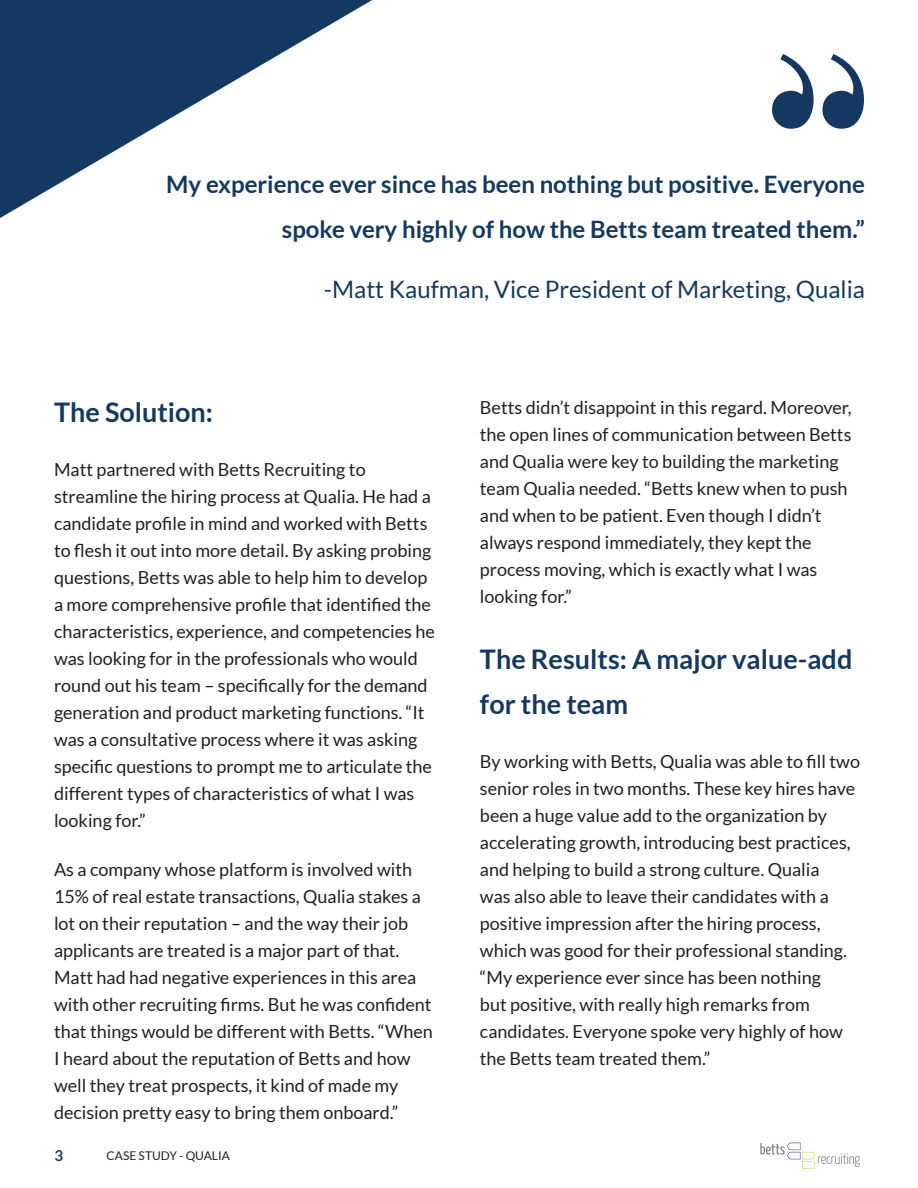
<style>
.page{position:relative;width:918px;height:1188px;background:#fff}
.page>*{position:absolute;margin:0;border:0;box-sizing:border-box;transform-origin:0 0}
.t1{font:700 27px/45px "Lato";color:#133963}
.t2{font:700 24px/45px "Lato";color:#133963;text-align:right}
.t3{font:24px "Lato";color:#133963}
.t4{font:18px/27px "Lato";color:#231f20}
.t5{font:700 15px "Lato";color:#133963}
.t6{font:12px "Lato";color:#231f20}
</style>
<div class="page">
<svg style="left:0;top:0;width:372px;height:218px;fill:#133963"></svg>
<svg style="left:772px;top:54px;width:92px;height:75px"></svg>
<svg style="left:760px;top:1143px;width:100px;height:25px"></svg>
<p class="t2" style="left:166px;top:161px;width:700px">My experience ever since has been nothing but positive. Everyone spoke very highly of how the Betts team treated them.”</p>
<p class="t3" style="left:324px;top:276px;width:543px">-Matt Kaufman, Vice President of Marketing, Qualia</p>
<p class="t1" style="left:54px;top:389px;width:161px">The Solution:</p>
<p class="t4" style="left:54px;top:456px;width:382px">Matt partnered with Betts Recruiting to streamline the hiring process at Qualia. He had a candidate profile in mind and worked with Betts to flesh it out into more detail. By asking probing questions, Betts was able to help him to develop a more comprehensive profile that identified the characteristics, experience, and competencies he was looking for in the professionals who would round out his team – specifically for the demand generation and product marketing functions. “It was a consultative process where it was asking specific questions to prompt me to articulate the different types of characteristics of what I was looking for.”</p>
<p class="t4" style="left:54px;top:856px;width:380px">As a company whose platform is involved with 15% of real estate transactions, Qualia stakes a lot on their reputation – and the way their job applicants are treated is a major part of that.<br>Matt had had negative experiences in this area with other recruiting firms. But he was confident that things would be different with Betts. “When I heard about the reputation of Betts and how well they treat prospects, it kind of made my decision pretty easy to bring them onboard.”</p>
<p class="t5" style="left:54px;top:1147px;width:10px">3</p>
<p class="t6" style="left:107px;top:1149px;width:125px">CASE STUDY - QUALIA</p>
<p class="t4" style="left:480px;top:394px;width:373px">Betts didn’t disappoint in this regard. Moreover, the open lines of communication between Betts and Qualia were key to building the marketing team Qualia needed. “Betts knew when to push and when to be patient. Even though I didn’t always respond immediately, they kept the process moving, which is exactly what I was looking for.”</p>
<p class="t1" style="left:480px;top:637px;width:374px">The Results: A major value-add for the team</p>
<p class="t4" style="left:480px;top:748px;width:382px">By working with Betts, Qualia was able to fill two senior roles in two months. These key hires have been a huge value add to the organization by accelerating growth, introducing best practices, and helping to build a strong culture. Qualia<br>was also able to leave their candidates with a positive impression after the hiring process, which was good for their professional standing. “My experience ever since has been nothing<br>but positive, with really high remarks from candidates. Everyone spoke very highly of how the Betts team treated them.”</p>
</div>
